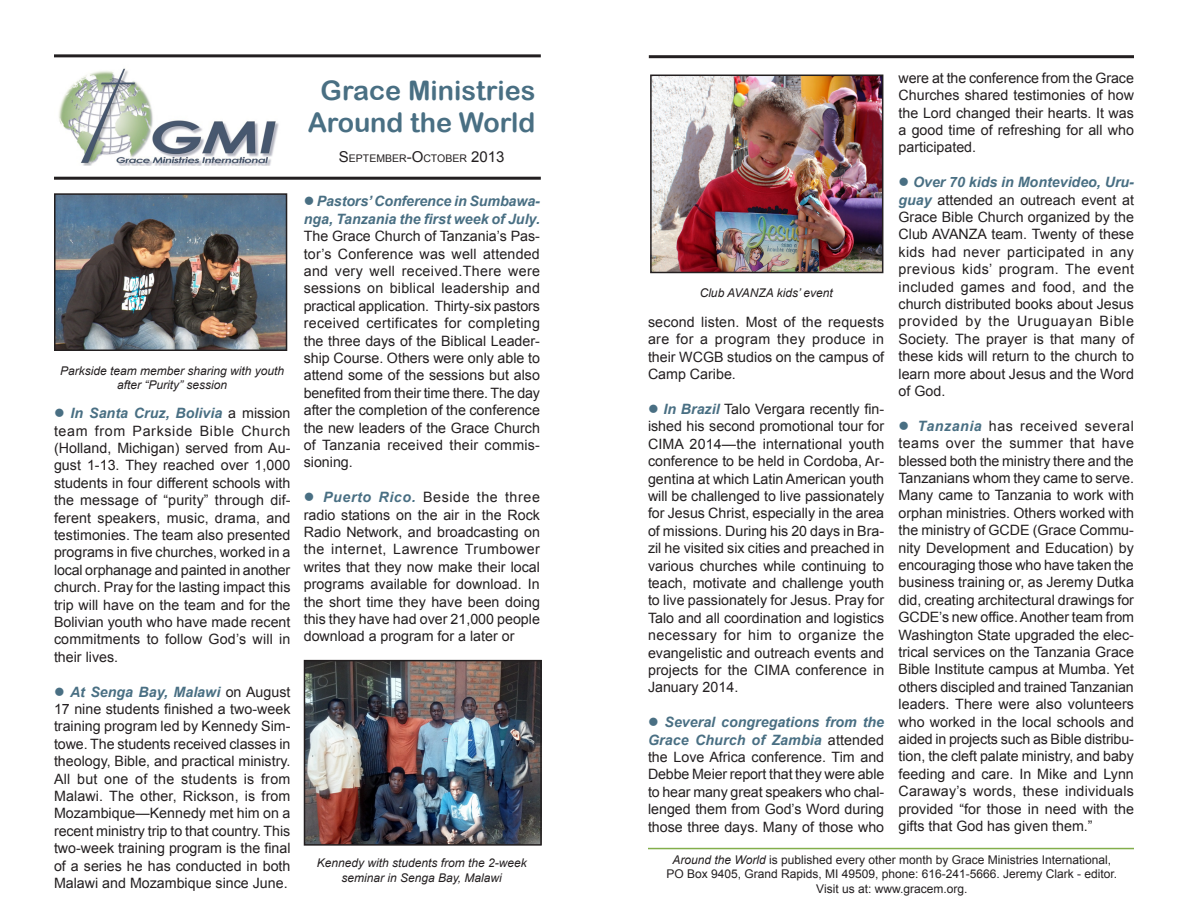
<style>
.page{position:relative;width:1188px;height:918px;background:#fff}
.page>*{position:absolute;margin:0;border:0;box-sizing:border-box;transform-origin:0 0}
.t1{font:27px/32.4px "Arial Rounded MT Bold";color:#496f83;text-align:center}
.t2{font:14.25px/17.4px "Arial";color:#231f20;text-align:justify}
.t3{font:12px "Arial";color:#231f20}
.t4{font:italic 12px/14.4px "Arial";color:#231f20;text-align:center}
.t5{font:10.5px "Arial";color:#231f20}
.s1{font-size:15px}
.s2{color:#496f83}
.s3{font-weight:700;font-style:italic;color:#496f83}
.s4{font-style:italic}
</style>
<div class="page">
<hr style="left:54px;top:54px;width:487px;height:3px;background:#231f20">
<hr style="left:54px;top:177px;width:487px;height:3px;background:#231f20">
<img style="left:59px;top:68px;width:220px;height:97px">
<hr style="left:649px;top:55px;width:485px;height:3px;background:#231f20">
<hr style="left:648px;top:848px;width:486px;height:1px;background:#82ae4a">
<img style="left:57px;top:196px;width:227px;height:152px">
<div style="left:54px;top:193px;width:233px;height:158px;border:2px solid #231f20"></div>
<img style="left:307px;top:663px;width:232px;height:180px">
<div style="left:304px;top:660px;width:238px;height:186px;border:2px solid #231f20"></div>
<img style="left:653px;top:78px;width:227px;height:192px">
<div style="left:650px;top:75px;width:233px;height:198px;border:2px solid #231f20"></div>
<h1 class="t1" style="left:307px;top:74px;width:230px">Grace Ministries<br>Around the World</h1>
<p class="t5" style="left:339px;top:152px;width:167px"><span class="s1">S</span>EPTEMBER<span class="s1">-O</span>CTOBER <span class="s1">2013</span></p>
<p class="t4" style="left:60px;top:364px;width:226px">Parkside team member sharing with youth after “Purity” session</p>
<p class="t2" style="left:54px;top:405px;width:238px"><span class="s2">●</span> <span class="s3">In Santa Cruz, Bolivia</span> a mission team from Parkside Bible Church (Holland, Michigan) served from Au&shy;gust 1-13. They reached over 1,000 students in four different schools with the message of “purity” through dif&shy;ferent speakers, music, drama, and testimonies. The team also presented programs in five churches, worked in a local orphanage and painted in another church. Pray for the lasting impact this trip will have on the team and for the Bolivian youth who have made recent commitments to follow God’s will in their lives.</p>
<p class="t2" style="left:54px;top:683px;width:238px"><span class="s2">●</span> <span class="s3">At Senga Bay, Malawi</span> on August 17 nine students finished a two-week training program led by Kennedy Sim&shy;towe. The students received classes in theology, Bible, and practical ministry.<br>All but one of the students is from Malawi. The other, Rickson, is from Mozambique—Kennedy met him on a recent ministry trip to that country. This two-week training program is the final of a series he has conducted in both Malawi and Mozambique since June.</p>
<p class="t2" style="left:304px;top:193px;width:238px"><span class="s2">●</span> <span class="s3">Pastors’ Conference in Sumbawa&shy;nga, Tanzania the first week of July.<br></span>The Grace Church of Tanzania’s Pas&shy;tor’s Conference was well attended and very well received.There were sessions on biblical leadership and practical application. Thirty-six pastors received certificates for completing the three days of the Biblical Leader&shy;ship Course. Others were only able to attend some of the sessions but also benefited from their time there. The day after the completion of the conference the new leaders of the Grace Church of Tanzania received their commis&shy;sioning.</p>
<p class="t2" style="left:304px;top:489px;width:238px"><span class="s2">●</span> <span class="s3">Puerto Rico.</span> Beside the three radio stations on the air in the Rock Radio Network, and broadcasting on the internet, Lawrence Trumbower writes that they now make their local programs available for download. In the short time they have been doing this they have had over 21,000 people download a program for a later or</p>
<p class="t4" style="left:317px;top:856px;width:212px">Kennedy with students from the 2-week seminar in Senga Bay, Malawi</p>
<p class="t4" style="left:700px;top:286px;width:135px">Club AVANZA kids’ event</p>
<p class="t2" style="left:648px;top:313px;width:238px">second listen. Most of the requests are for a program they produce in their WCGB studios on the campus of Camp Caribe.</p>
<p class="t2" style="left:648px;top:400px;width:238px"><span class="s2">●</span> <span class="s3">In Brazil</span> Talo Vergara recently fin&shy;ished his second promotional tour for CIMA 2014—the international youth conference to be held in Cordoba, Ar&shy;gentina at which Latin American youth will be challenged to live passionately for Jesus Christ, especially in the area of missions. During his 20 days in Bra&shy;zil he visited six cities and preached in various churches while continuing to teach, motivate and challenge youth to live passionately for Jesus. Pray for Talo and all coordination and logistics necessary for him to organize the evangelistic and outreach events and projects for the CIMA conference in January 2014.</p>
<p class="t2" style="left:648px;top:714px;width:238px"><span class="s2">●</span> <span class="s3">Several congregations from the Grace Church of Zambia</span> attended the Love Africa conference. Tim and Debbe Meier report that they were able to hear many great speakers who chal&shy;lenged them from God’s Word during those three days. Many of those who</p>
<p class="t2" style="left:899px;top:69px;width:237px">were at the conference from the Grace Churches shared testimonies of how the Lord changed their hearts. It was a good time of refreshing for all who participated.</p>
<p class="t2" style="left:899px;top:174px;width:237px"><span class="s2">●</span> <span class="s3">Over 70 kids in Montevideo, Uru&shy;guay</span> attended an outreach event at Grace Bible Church organized by the Club AVANZA team. Twenty of these kids had never participated in any previous kids’ program. The event included games and food, and the church distributed books about Jesus provided by the Uruguayan Bible Society. The prayer is that many of these kids will return to the church to learn more about Jesus and the Word of God.</p>
<p class="t2" style="left:899px;top:417px;width:237px"><span class="s2">●</span> <span class="s3">Tanzania</span> has received several teams over the summer that have blessed both the ministry there and the Tanzanians whom they came to serve.<br>Many came to Tanzania to work with orphan ministries. Others worked with the ministry of GCDE (Grace Commu&shy;nity Development and Education) by encouraging those who have taken the business training or, as Jeremy Dutka did, creating architectural drawings for GCDE’s new office. Another team from Washington State upgraded the elec&shy;trical services on the Tanzania Grace Bible Institute campus at Mumba. Yet others discipled and trained Tanzanian leaders. There were also volunteers who worked in the local schools and aided in projects such as Bible distribu&shy;tion, the cleft palate ministry, and baby feeding and care. In Mike and Lynn Caraway’s words, these individuals provided “for those in need with the gifts that God has given them.”</p>
<p class="t3" style="left:672px;top:852px;width:440px"><span class="s4">Around the World</span> is published every other month by Grace Ministries International,</p>
<p class="t3" style="left:666px;top:866px;width:452px">PO Box 9405, Grand Rapids, MI 49509, phone: 616-241-5666. Jeremy Clark - editor.</p>
<p class="t3" style="left:816px;top:881px;width:153px">Visit us at: www.gracem.org.</p>
</div>
